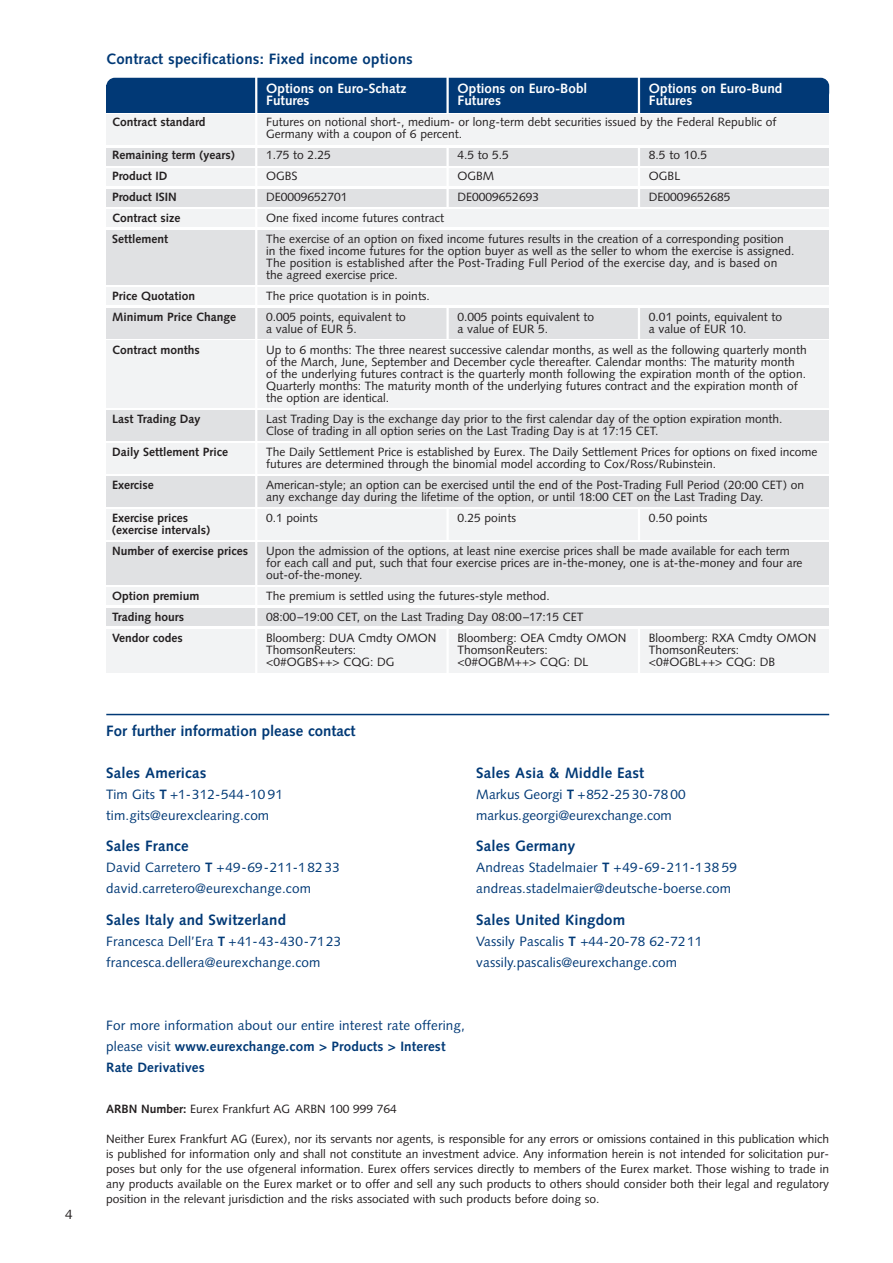
<style>
.page{position:relative;width:893px;height:1263px;background:#fff}
.page>*{position:absolute;margin:0;border:0;box-sizing:border-box;transform-origin:0 0}
.t1{font:700 15px "Syntax";letter-spacing:.01em;color:#013976}
.t2{font:13.5px/21px "Syntax";letter-spacing:.01em;color:#013976}
.t3{font:700 13.5px/12px "Syntax";color:#fff}
.t4{font:13.5px "Syntax";color:#231f20}
.t5{font:12px/12px "Syntax";color:#231f20}
.t6{font:700 12px/21px "Syntax";color:#231f20}
.s1{font-weight:700}
</style>
<div class="page">
<div style="left:106px;top:78px;width:723px;height:23px;background:#013976;border-radius:9px"></div>
<div style="left:106px;top:86px;width:723px;height:27px;background:#013976"></div>
<div style="left:106px;top:115px;width:723px;height:30px;background:#f2f3f4"></div>
<div style="left:106px;top:148px;width:723px;height:17px;background:#e0e1e3"></div>
<div style="left:106px;top:168px;width:723px;height:18px;background:#f2f3f4"></div>
<div style="left:106px;top:189px;width:723px;height:18px;background:#e0e1e3"></div>
<div style="left:106px;top:209px;width:723px;height:18px;background:#f2f3f4"></div>
<div style="left:106px;top:230px;width:723px;height:55px;background:#e0e1e3"></div>
<div style="left:106px;top:287px;width:723px;height:18px;background:#f2f3f4"></div>
<div style="left:106px;top:308px;width:723px;height:30px;background:#e0e1e3"></div>
<div style="left:106px;top:341px;width:723px;height:67px;background:#f2f3f4"></div>
<div style="left:106px;top:444px;width:723px;height:30px;background:#f2f3f4"></div>
<div style="left:106px;top:509px;width:723px;height:30px;background:#f2f3f4"></div>
<div style="left:106px;top:542px;width:723px;height:43px;background:#e0e1e3"></div>
<div style="left:106px;top:587px;width:723px;height:18px;background:#f2f3f4"></div>
<div style="left:106px;top:608px;width:723px;height:18px;background:#e0e1e3"></div>
<div style="left:106px;top:629px;width:723px;height:43px;background:#f2f3f4"></div>
<div style="left:106px;top:411px;width:723px;height:30px;background:#e0e1e3"></div>
<div style="left:106px;top:476px;width:723px;height:31px;background:#e0e1e3"></div>
<hr style="left:255px;top:76px;width:2px;height:598px;background:#fff">
<hr style="left:446px;top:76px;width:3px;height:38px;background:#fff">
<hr style="left:638px;top:76px;width:2px;height:38px;background:#fff">
<hr style="left:446px;top:146px;width:3px;height:62px;background:#fff">
<hr style="left:638px;top:146px;width:2px;height:62px;background:#fff">
<hr style="left:446px;top:307px;width:3px;height:32px;background:#fff">
<hr style="left:638px;top:307px;width:2px;height:32px;background:#fff">
<hr style="left:446px;top:508px;width:3px;height:32px;background:#fff">
<hr style="left:638px;top:508px;width:2px;height:32px;background:#fff">
<hr style="left:446px;top:627px;width:3px;height:48px;background:#fff">
<hr style="left:638px;top:627px;width:2px;height:48px;background:#fff">
<hr style="left:106px;top:714px;width:723px;height:1px;background:#013976">
<p class="t4" style="left:65px;top:1209px;width:9px">4</p>
<p class="t1" style="left:106px;top:53px;width:308px">Contract specifications: Fixed income options</p>
<p class="t6" style="left:112px;top:113px;width:95px">Contract standard</p>
<p class="t6" style="left:112px;top:146px;width:124px">Remaining term (years)<br>Product ID<br>Product ISIN<br>Contract size<br>Settlement</p>
<p class="t6" style="left:112px;top:287px;width:126px">Price Quotation<br>Minimum Price Change</p>
<p class="t6" style="left:112px;top:341px;width:89px">Contract months</p>
<p class="t6" style="left:112px;top:410px;width:90px">Last Trading Day</p>
<p class="t6" style="left:112px;top:443px;width:117px">Daily Settlement Price</p>
<p class="t6" style="left:112px;top:476px;width:43px">Exercise</p>
<p class="t6" style="left:112px;top:513px;width:100px;line-height:12px">Exercise prices (exercise intervals)</p>
<p class="t6" style="left:112px;top:542px;width:138px">Number of exercise prices</p>
<p class="t6" style="left:112px;top:587px;width:89px">Option premium<br>Trading hours<br>Vendor codes</p>
<p class="t3" style="left:266px;top:84px;width:142px">Options on Euro-Schatz<br>Futures</p>
<p class="t5" style="left:266px;top:117px;width:512px">Futures on notional short-, medium- or long-term debt securities issued by the Federal Republic of<br>Germany with a coupon of 6 percent.</p>
<p class="t5" style="left:266px;top:146px;width:519px;line-height:21px">1.75 to 2.25<br>OGBS<br>DE0009652701<br>One fixed income futures contract<br>The exercise of an option on fixed income futures results in the creation of a corresponding position</p>
<p class="t5" style="left:266px;top:246px;width:530px">in the fixed income futures for the option buyer as well as the seller to whom the exercise is assigned.<br>The position is established after the Post-Trading Full Period of the exercise day, and is based on the agreed exercise price.</p>
<p class="t5" style="left:266px;top:287px;width:165px;line-height:21px">The price quotation is in points.<br>0.005 points, equivalent to</p>
<p class="t5" style="left:266px;top:320px;width:542px;line-height:21px">a value of EUR 5.<br>Up to 6 months: The three nearest successive calendar months, as well as the following quarterly month</p>
<p class="t5" style="left:266px;top:357px;width:541px">of the March, June, September and December cycle thereafter. Calendar months: The maturity month of the underlying futures contract is the quarterly month following the expiration month of the option.<br>Quarterly months: The maturity month of the underlying futures contract and the expiration month of the option are identical.</p>
<p class="t5" style="left:266px;top:414px;width:518px">Last Trading Day is the exchange day prior to the first calendar day of the option expiration month.<br>Close of trading in all option series on the Last Trading Day is at 17:15 CET.</p>
<p class="t5" style="left:266px;top:447px;width:553px">The Daily Settlement Price is established by Eurex. The Daily Settlement Prices for options on fixed income futures are determined through the binomial model according to Cox/Ross/Rubinstein.</p>
<p class="t5" style="left:266px;top:480px;width:539px">American-style; an option can be exercised until the end of the Post-Trading Full Period (20:00 CET) on any exchange day during the lifetime of the option, or until 18:00 CET on the Last Trading Day.</p>
<p class="t5" style="left:266px;top:513px;width:53px">0.1 points</p>
<p class="t5" style="left:266px;top:546px;width:538px">Upon the admission of the options, at least nine exercise prices shall be made available for each term for each call and put, such that four exercise prices are in-the-money, one is at-the-money and four are out-of-the-money.</p>
<p class="t5" style="left:266px;top:587px;width:319px;line-height:21px">The premium is settled using the futures-style method.<br>08:00–19:00 CET, on the Last Trading Day 08:00–17:15 CET<br>Bloomberg: DUA Cmdty OMON</p>
<p class="t5" style="left:266px;top:645px;width:130px">ThomsonReuters: &lt;0#OGBS++&gt; CQG: DG</p>
<p class="t3" style="left:458px;top:84px;width:131px">Options on Euro-Bobl<br>Futures</p>
<p class="t3" style="left:649px;top:84px;width:135px">Options on Euro-Bund<br>Futures</p>
<p class="t5" style="left:649px;top:146px;width:83px;line-height:21px">8.5 to 10.5<br>OGBL<br>DE0009652685</p>
<p class="t5" style="left:458px;top:146px;width:83px;line-height:21px">4.5 to 5.5<br>OGBM<br>DE0009652693</p>
<p class="t5" style="left:458px;top:312px;width:138px">0.005 points equivalent to a value of EUR 5.</p>
<p class="t5" style="left:649px;top:312px;width:135px">0.01 points, equivalent to a value of EUR 10.</p>
<p class="t5" style="left:458px;top:513px;width:60px">0.25 points</p>
<p class="t5" style="left:649px;top:513px;width:60px">0.50 points</p>
<p class="t5" style="left:458px;top:633px;width:170px">Bloomberg: OEA Cmdty OMON<br>ThomsonReuters: &lt;0#OGBM++&gt; CQG: DL</p>
<p class="t5" style="left:649px;top:633px;width:169px">Bloomberg: RXA Cmdty OMON<br>ThomsonReuters:<br>&lt;0#OGBL++&gt; CQG: DB</p>
<p class="t1" style="left:106px;top:725px;width:251px">For further information please contact</p>
<p class="t1" style="left:106px;top:767px;width:102px">Sales Americas</p>
<p class="t2" style="left:106px;top:785px;width:178px">Tim Gits <span class="s1">T</span> +1-312-544-10 91 tim.gits@eurexclearing.com</p>
<p class="t1" style="left:106px;top:840px;width:84px">Sales France</p>
<p class="t2" style="left:106px;top:858px;width:235px">David Carretero <span class="s1">T</span> +49-69-211-182 33 david.carretero@eurexchange.com</p>
<p class="t1" style="left:106px;top:914px;width:181px">Sales Italy and Switzerland</p>
<p class="t2" style="left:106px;top:932px;width:237px">Francesca Dell’Era <span class="s1">T</span> +41-43-430-7123 francesca.dellera@eurexchange.com</p>
<p class="t1" style="left:476px;top:767px;width:169px">Sales Asia &amp; Middle East</p>
<p class="t2" style="left:476px;top:785px;width:211px">Markus Georgi <span class="s1">T</span> +852-25 30-78 00 markus.georgi@eurexchange.com</p>
<p class="t1" style="left:476px;top:840px;width:101px">Sales Germany</p>
<p class="t2" style="left:476px;top:858px;width:262px">Andreas Stadelmaier <span class="s1">T</span> +49-69-211-138 59 andreas.stadelmaier@deutsche-boerse.com</p>
<p class="t1" style="left:476px;top:914px;width:151px">Sales United Kingdom</p>
<p class="t2" style="left:476px;top:932px;width:228px">Vassily Pascalis <span class="s1">T</span> +44-20-78 62-7211 vassily.pascalis@eurexchange.com</p>
<p class="t2" style="left:106px;top:1016px;width:360px">For more information about our entire interest rate offering, please visit <span class="s1">www.eurexchange.com &gt; Products &gt; Interest<br>Rate Derivatives</span></p>
<p class="t5" style="left:106px;top:1104px;width:292px"><span class="s1">ARBN Number:</span> Eurex Frankfurt AG ARBN 100 999 764</p>
<p class="t5" style="left:106px;top:1133px;width:724px;line-height:15px;text-align:justify">Neither Eurex Frankfurt AG (Eurex), nor its servants nor agents, is responsible for any errors or omissions contained in this publication which is published for information only and shall not constitute an investment advice. Any information herein is not intended for solicitation pur&shy;poses but only for the use ofgeneral information. Eurex offers services directly to members of the Eurex market. Those wishing to trade in any products available on the Eurex market or to offer and sell any such products to others should consider both their legal and regulatory position in the relevant jurisdiction and the risks associated with such products before doing so.</p>
</div>
